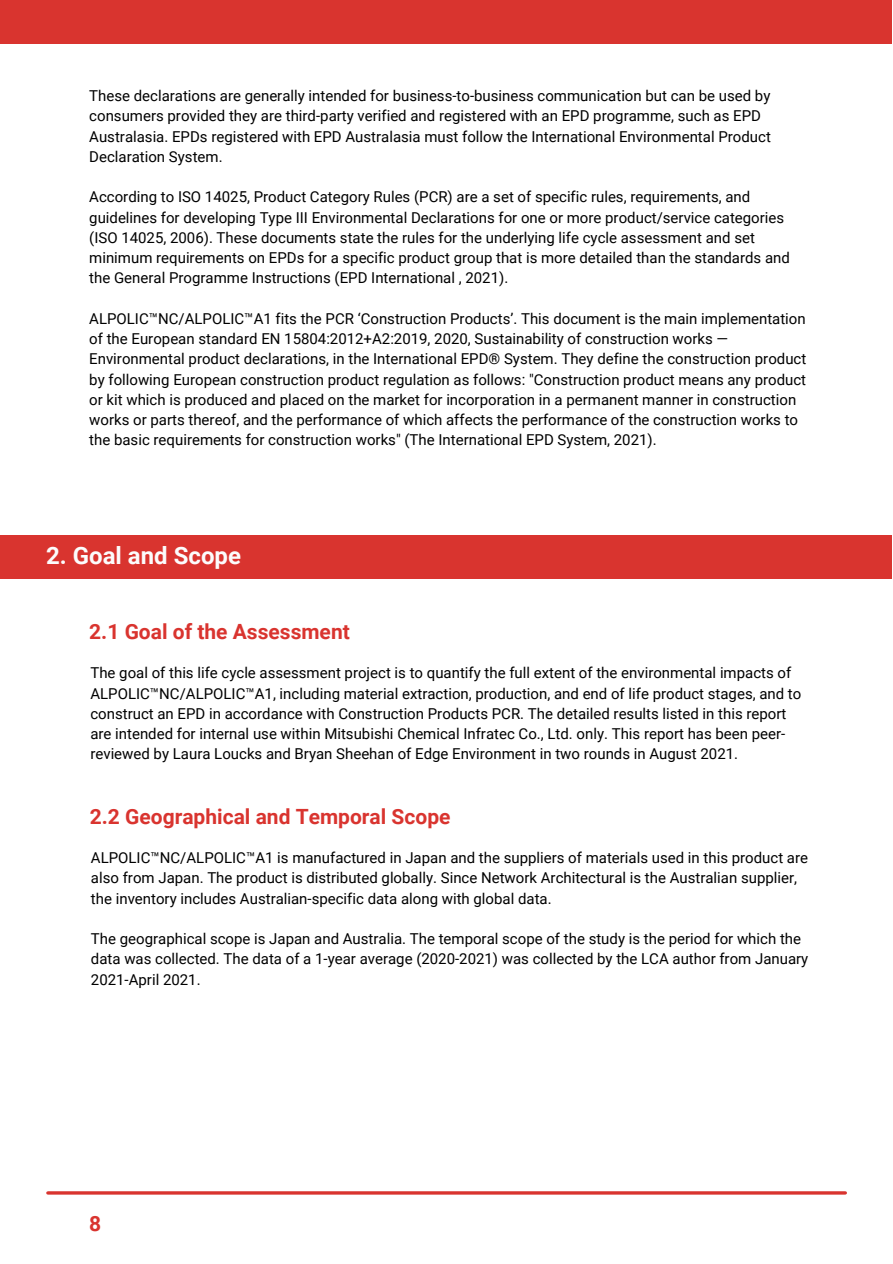
<style>
.page{position:relative;width:893px;height:1264px;background:#fff}
.page>*{position:absolute;margin:0;border:0;box-sizing:border-box;transform-origin:0 0}
.t1{font:700 24px "Roboto";color:#fcfcfc}
.t2{font:700 21px "Roboto";color:#d9342f}
.t3{font:15px/20.2px "Roboto";color:#000}
</style>
<div class="page">
<div style="left:0;top:534px;width:891px;height:44px;background:#d9342f"></div>
<div style="left:0;top:0;width:891px;height:44px;background:#d9342f"></div>
<hr style="left:48px;top:1191px;width:797px;height:3px;background:#d9342f">
<p class="t3" style="left:89px;top:86px;width:683px">These declarations are generally intended for business-to-business communication but can be used by consumers provided they are third-party verified and registered with an EPD programme, such as EPD Australasia. EPDs registered with EPD Australasia must follow the International Environmental Product Declaration System.</p>
<p class="t3" style="left:89px;top:187px;width:702px">According to ISO 14025, Product Category Rules (PCR) are a set of specific rules, requirements, and guidelines for developing Type III Environmental Declarations for one or more product/service categories (ISO 14025, 2006). These documents state the rules for the underlying life cycle assessment and set minimum requirements on EPDs for a specific product group that is more detailed than the standards and the General Programme Instructions (EPD International , 2021).</p>
<p class="t3" style="left:89px;top:309px;width:718px">ALPOLIC™NC/ALPOLIC™A1 fits the PCR ‘Construction Products’. This document is the main implementation of the European standard EN 15804:2012+A2:2019, 2020, Sustainability of construction works — Environmental product declarations, in the International EPD® System. They define the construction product by following European construction product regulation as follows: "Construction product means any product or kit which is produced and placed on the market for incorporation in a permanent manner in construction works or parts thereof, and the performance of which affects the performance of the construction works to the basic requirements for construction works" (The International EPD System, 2021).</p>
<h1 class="t1" style="left:46px;top:541px;width:196px">2. Goal and Scope</h1>
<h2 class="t2" style="left:89px;top:619px;width:262px">2.1 Goal of the Assessment</h2>
<p class="t3" style="left:90px;top:663px;width:712px">The goal of this life cycle assessment project is to quantify the full extent of the environmental impacts of ALPOLIC™NC/ALPOLIC™A1, including material extraction, production, and end of life product stages, and to construct an EPD in accordance with Construction Products PCR. The detailed results listed in this report are intended for internal use within Mitsubishi Chemical Infratec Co., Ltd. only. This report has been peer&shy;reviewed by Laura Loucks and Bryan Sheehan of Edge Environment in two rounds in August 2021.</p>
<h2 class="t2" style="left:90px;top:804px;width:362px">2.2 Geographical and Temporal Scope</h2>
<p class="t3" style="left:91px;top:848px;width:718px">ALPOLIC™NC/ALPOLIC™A1 is manufactured in Japan and the suppliers of materials used in this product are also from Japan. The product is distributed globally. Since Network Architectural is the Australian supplier, the inventory includes Australian-specific data along with global data.</p>
<p class="t3" style="left:91px;top:929px;width:718px">The geographical scope is Japan and Australia. The temporal scope of the study is the period for which the data was collected. The data of a 1-year average (2020-2021) was collected by the LCA author from January<br>2021-April 2021.</p>
<h2 class="t2" style="left:89px;top:1211px;width:14px">8</h2>
</div>
